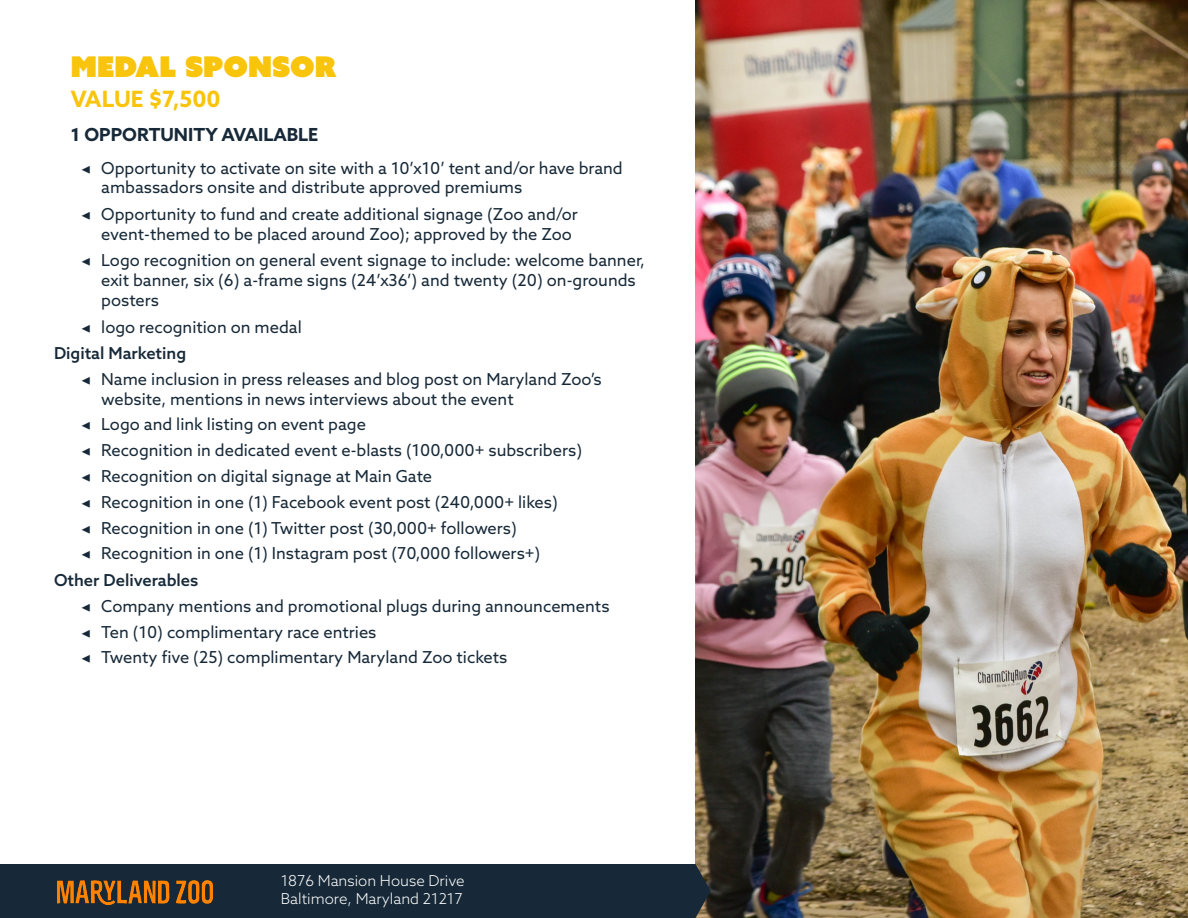
<style>
.page{position:relative;width:1188px;height:918px;background:#fff}
.page>*{position:absolute;margin:0;border:0;box-sizing:border-box;transform-origin:0 0}
.body{font:28.5px "Azo Sans Uber";color:#f9c40c}
.t1{font:700 22.5px "Azo Sans";color:#f9c40c}
.body-2{font:700 18px "Azo Sans";color:#172938}
.t2{font:16.5px/19.8px "Azo Sans";color:#172938}
.bullets1{font:500 16.5px "Azo Sans";color:#172938}
.t3{font:300 15px "Azo Sans";color:#fff}
.s1{font-family:"Minion Pro"}
</style>
<div class="page">
<img style="left:696px;top:0;width:492px;height:918px">
<div style="left:0;top:864px;width:711px;height:54px;background:#172938"></div>
<img style="left:54px;top:875px;width:162px;height:32px">
<p class="body" style="left:71px;top:47px;width:267px">MEdal SPONSOR</p>
<p class="t1" style="left:71px;top:84px;width:151px">VALUE $7,500</p>
<p class="body-2" style="left:71px;top:122px;width:249px">1 OPPORTUNITY AVAILABLE</p>
<p class="t2" style="left:101px;top:158px;width:523px;text-indent:-20px"><span class="s1">◀</span> Opportunity to activate on site with a 10’x10’ tent and/or have brand ambassadors onsite and distribute approved premiums</p>
<p class="t2" style="left:101px;top:204px;width:478px;text-indent:-20px"><span class="s1">◀</span> Opportunity to fund and create additional signage (Zoo and/or event-themed to be placed around Zoo); approved by the Zoo</p>
<p class="t2" style="left:101px;top:250px;width:545px;text-indent:-20px"><span class="s1">◀</span> Logo recognition on general event signage to include: welcome banner, exit banner, six (6) a-frame signs (24’x36’) and twenty (20) on-grounds posters</p>
<p class="t2" style="left:81px;top:317px;width:222px"><span class="s1">◀</span> logo recognition on medal</p>
<p class="bullets1" style="left:54px;top:342px;width:134px">Digital Marketing</p>
<p class="t2" style="left:101px;top:369px;width:502px;text-indent:-20px"><span class="s1">◀</span> Name inclusion in press releases and blog post on Maryland Zoo’s website, mentions in news interviews about the event</p>
<p class="t2" style="left:81px;top:414px;width:287px"><span class="s1">◀</span> Logo and link listing on event page</p>
<p class="t2" style="left:81px;top:440px;width:503px"><span class="s1">◀</span> Recognition in dedicated event e-blasts (100,000+ subscribers)</p>
<p class="t2" style="left:81px;top:466px;width:353px"><span class="s1">◀</span> Recognition on digital signage at Main Gate</p>
<p class="t2" style="left:81px;top:492px;width:478px"><span class="s1">◀</span> Recognition in one (1) Facebook event post (240,000+ likes)</p>
<p class="t2" style="left:81px;top:518px;width:437px"><span class="s1">◀</span> Recognition in one (1) Twitter post (30,000+ followers)</p>
<p class="t2" style="left:81px;top:543px;width:461px"><span class="s1">◀</span> Recognition in one (1) Instagram post (70,000 followers+)</p>
<p class="bullets1" style="left:54px;top:569px;width:146px">Other Deliverables</p>
<p class="t2" style="left:81px;top:596px;width:530px"><span class="s1">◀</span> Company mentions and promotional plugs during announcements</p>
<p class="t2" style="left:81px;top:622px;width:297px"><span class="s1">◀</span> Ten (10) complimentary race entries</p>
<p class="t2" style="left:81px;top:647px;width:428px"><span class="s1">◀</span> Twenty five (25) complimentary Maryland Zoo tickets</p>
<p class="t3" style="left:281px;top:871px;width:185px">1876 Mansion House Drive</p>
<p class="t3" style="left:281px;top:889px;width:183px">Baltimore, Maryland 21217</p>
</div>
